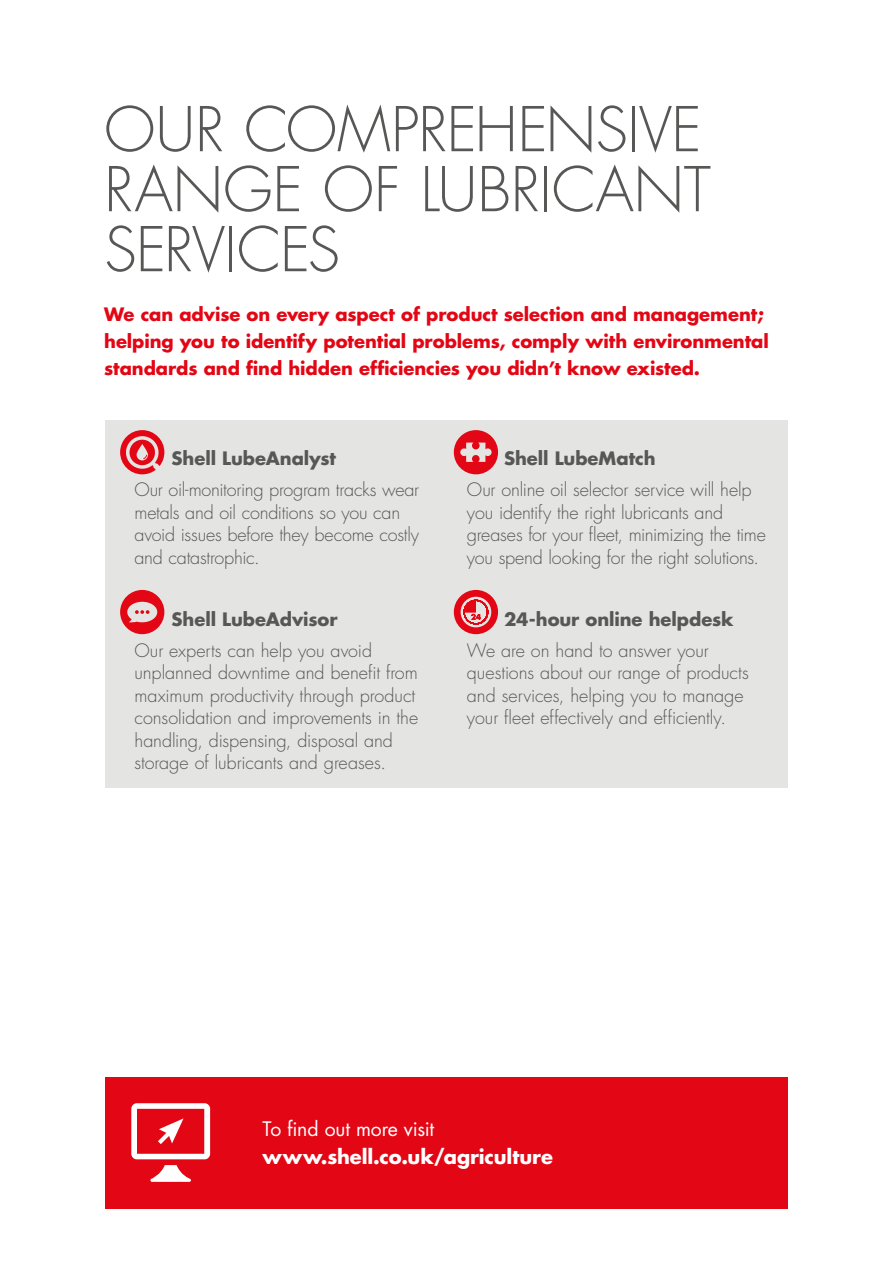
<style>
.page{position:relative;width:893px;height:1263px;background:#fff}
.page>*{position:absolute;margin:0;border:0;box-sizing:border-box;transform-origin:0 0}
.t1{font:300 60px/60px "Futura";letter-spacing:-.01em;color:#575756}
.t2{font:700 19.5px "Futura";letter-spacing:-.005em;color:#fff}
.t3{font:19.5px "Futura";letter-spacing:-.01em;color:#fff}
.t4{font:300 18px/22.5px "Futura";letter-spacing:-.01em;color:#575756}
.t5{font:700 18px/27px "Futura";letter-spacing:-.005em;color:#e30614}
.t6{font:700 18px "Futura";letter-spacing:-.005em;color:#575756}
</style>
<div class="page">
<div style="left:105px;top:420px;width:683px;height:368px;background:#e4e4e3"></div>
<svg style="left:120px;top:430px;width:44px;height:44px"></svg>
<svg style="left:120px;top:590px;width:44px;height:44px"></svg>
<svg style="left:454px;top:430px;width:44px;height:44px"></svg>
<svg style="left:454px;top:590px;width:44px;height:44px"></svg>
<div style="left:105px;top:1077px;width:683px;height:131px;background:#e30614"></div>
<svg style="left:150px;top:1165px;width:41px;height:17px"></svg>
<svg style="left:131px;top:1103px;width:79px;height:56px"></svg>
<h1 class="t1" style="left:104px;top:101px;width:608px">OUR COMPREHENSIVE<br>RANGE OF LUBRICANT<br>SERVICES</h1>
<p class="t5" style="left:104px;top:300px;width:666px">We can advise on every aspect of product selection and management; helping you to identify potential problems, comply with environmental standards and find hidden efficiencies you didn’t know existed.</p>
<p class="t6" style="left:172px;top:447px;width:166px">Shell LubeAnalyst</p>
<p class="t4" style="left:134px;top:479px;width:286px">Our oil-monitoring program tracks wear metals and oil conditions so you can avoid issues before they become costly and catastrophic.</p>
<p class="t6" style="left:172px;top:607px;width:167px">Shell LubeAdvisor</p>
<p class="t4" style="left:134px;top:640px;width:285px">Our experts can help you avoid unplanned downtime and benefit from maximum productivity through product consolidation and improvements in the handling, dispensing, disposal and storage of lubricants and greases.</p>
<p class="t6" style="left:504px;top:447px;width:153px">Shell LubeMatch</p>
<p class="t4" style="left:467px;top:479px;width:300px">Our online oil selector service will help you identify the right lubricants and greases for your fleet, minimizing the time you spend looking for the right solutions.</p>
<p class="t6" style="left:504px;top:607px;width:231px">24-hour online helpdesk</p>
<p class="t4" style="left:467px;top:640px;width:283px">We are on hand to answer your questions about our range of products and services, helping you to manage your fleet effectively and efficiently.</p>
<p class="t3" style="left:263px;top:1116px;width:173px">To find out more visit</p>
<p class="t2" style="left:263px;top:1144px;width:292px">www.shell.co.uk/agriculture</p>
</div>
